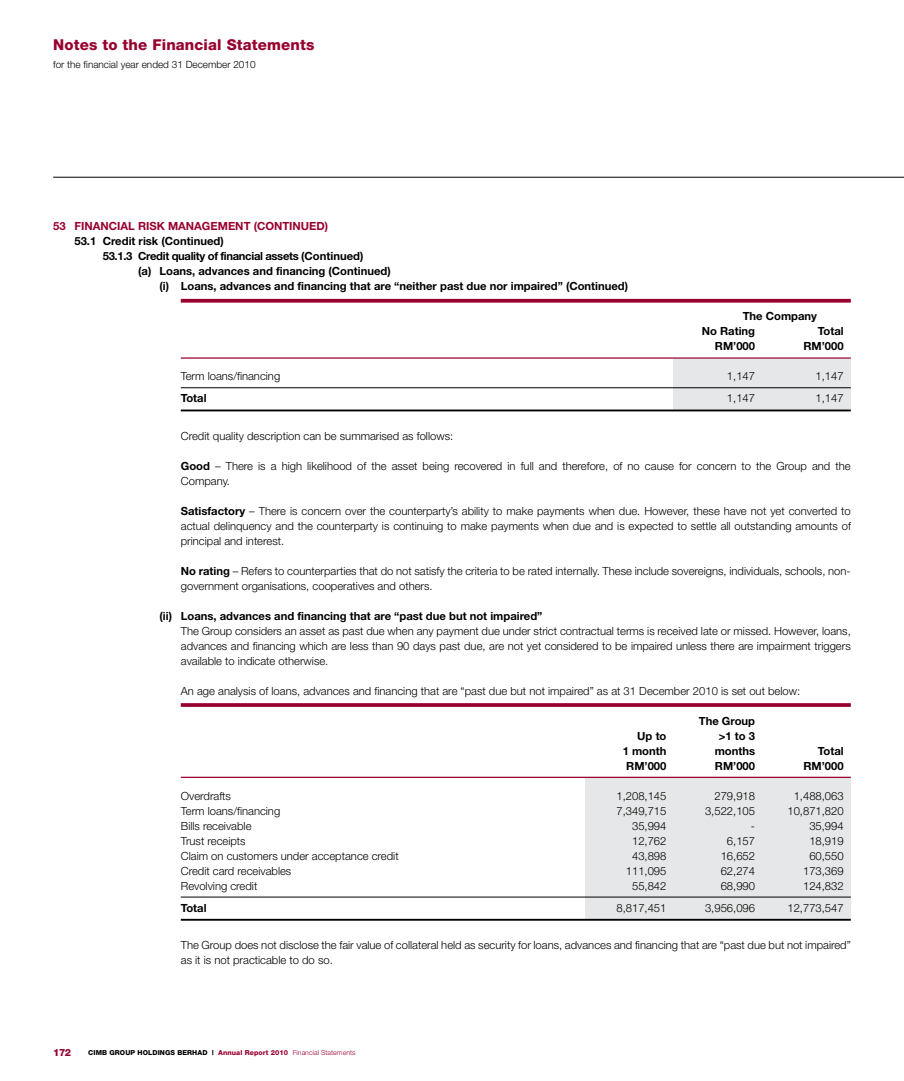
<style>
.page{position:relative;width:904px;height:1081px;background:#fff}
.page>*{position:absolute;margin:0;border:0;box-sizing:border-box;transform-origin:0 0}
.t1{font:800 15px "Helvetica Neue";letter-spacing:.01em;color:#98002e}
.t2{font:300 11.25px/15px "Helvetica Neue";color:#000}
.t3{font:700 11.25px/15px "Helvetica Neue";color:#000}
.t4{font:700 11.25px "Helvetica Neue";letter-spacing:-.03em;color:#000}
.t5{font:700 11.25px "Helvetica Neue";color:#98002e}
.t6{font:300 10px "Helvetica Neue";color:#000}
.t7{font:800 10px "Helvetica Neue";color:#98002e}
.t8{font:800 6.88px "Helvetica Neue";letter-spacing:.01em;color:#000}
.s1{font-weight:700}
.s2{color:#98002e}
.s3{font-weight:300;color:#98002e}
</style>
<div class="page">
<hr style="left:53px;top:177px;width:851px;height:1px;background:#000">
<div style="left:673px;top:359px;width:177px;height:50px;background:#e6e7e8"></div>
<div style="left:585px;top:777px;width:265px;height:142px;background:#e6e7e8"></div>
<svg style="left:181px;top:299px;width:669px;height:4px;background:#a11841"></svg>
<hr style="left:181px;top:357px;width:669px;height:2px;background:#98002e">
<hr style="left:181px;top:387px;width:669px;height:1px;background:#000">
<hr style="left:181px;top:409px;width:669px;height:2px;background:#000">
<svg style="left:181px;top:703px;width:669px;height:4px;background:#9e0f3a"></svg>
<hr style="left:181px;top:777px;width:669px;height:1px;background:#98002e">
<hr style="left:181px;top:897px;width:669px;height:1px;background:#000">
<hr style="left:181px;top:919px;width:669px;height:1px;background:#000">
<h1 class="t1" style="left:53px;top:36px;width:263px">Notes to the Financial Statements</h1>
<p class="t6" style="left:53px;top:58px;width:204px">for the financial year ended 31 December 2010</p>
<p class="t5" style="left:53px;top:219px;width:167px">53 Financial Risk Manageme</p>
<p class="t5" style="left:235px;top:219px;width:94px">nt (Conti nued)</p>
<p class="t3" style="left:74px;top:233px;width:151px">53.1 Credit risk (Continued)</p>
<p class="t4" style="left:103px;top:249px;width:262px">53.1.3 Credit quality of financial assets (Continued)</p>
<p class="t3" style="left:138px;top:263px;width:254px">(a) Loans, advances and financing (Continued)</p>
<p class="t3" style="left:159px;top:278px;width:470px">(i) Loans, advances and financing that are “neither past due nor impaired” (Continued)</p>
<p class="t3" style="left:701px;top:308px;width:117px;text-indent:41px">The Company<br>No Rating</p>
<p class="t3" style="left:818px;top:323px;width:27px">Total</p>
<p class="t3" style="left:715px;top:338px;width:42px">RM’000</p>
<p class="t3" style="left:803px;top:338px;width:42px">RM’000</p>
<p class="t2" style="left:181px;top:368px;width:101px">Term loans/financing</p>
<p class="t2" style="left:727px;top:368px;width:30px">1,147</p>
<p class="t2" style="left:815px;top:368px;width:30px">1,147</p>
<p class="t3" style="left:181px;top:391px;width:27px">Total</p>
<p class="t2" style="left:727px;top:391px;width:30px">1,147</p>
<p class="t2" style="left:815px;top:391px;width:30px">1,147</p>
<p class="t2" style="left:181px;top:428px;width:274px">Credit quality description can be summarised as follows:</p>
<p class="t2" style="left:181px;top:458px;width:671px"><span class="s1">Good</span> – There is a high likelihood of the asset being recovered in full and therefore, of no cause for concern to the Group and the<br>Company.</p>
<p class="t2" style="left:181px;top:503px;width:671px;text-align:justify"><span class="s1">Satisfactory</span> – There is concern over the counterparty’s ability to make payments when due. However, these have not yet converted to actual delinquency and the counterparty is continuing to make payments when due and is expected to settle all outstanding amounts of principal and interest.</p>
<p class="t2" style="left:181px;top:563px;width:671px"><span class="s1">No rating</span> – Refers to counterparties that do not satisfy the criteria to be rated internally. These include sovereigns, individuals, schools, non&shy;government organisations, cooperatives and others.</p>
<p class="t3" style="left:159px;top:608px;width:384px">(ii) Loans, advances and financing that are “past due but not impaired”</p>
<p class="t2" style="left:181px;top:623px;width:671px;text-align:justify">The Group considers an asset as past due when any payment due under strict contractual terms is received late or missed. However, loans, advances and financing which are less than 90 days past due, are not yet considered to be impaired unless there are impairment triggers available to indicate otherwise.</p>
<p class="t2" style="left:181px;top:683px;width:621px">An age analysis of loans, advances and financing that are “past due but not impaired” as at 31 December 2010 is set out below:</p>
<p class="t3" style="left:698px;top:713px;width:58px">The Group</p>
<p class="t3" style="left:637px;top:728px;width:31px">U p to</p>
<p class="t3" style="left:718px;top:728px;width:38px">&gt;1 to 3</p>
<p class="t3" style="left:622px;top:743px;width:45px">1 month</p>
<p class="t3" style="left:714px;top:743px;width:42px">months</p>
<p class="t3" style="left:818px;top:743px;width:27px">Total</p>
<p class="t3" style="left:626px;top:758px;width:42px">RM’000</p>
<p class="t3" style="left:715px;top:758px;width:42px">RM’000</p>
<p class="t3" style="left:803px;top:758px;width:42px">RM’000</p>
<p class="t2" style="left:181px;top:788px;width:52px">Overdrafts</p>
<p class="t2" style="left:616px;top:788px;width:52px">1,208,145</p>
<p class="t2" style="left:714px;top:788px;width:42px">279,918</p>
<p class="t2" style="left:793px;top:788px;width:52px">1,488,063</p>
<p class="t2" style="left:181px;top:803px;width:101px">Term loans/financing</p>
<p class="t2" style="left:616px;top:803px;width:52px">7,349,715</p>
<p class="t2" style="left:705px;top:803px;width:52px">3,522,105</p>
<p class="t2" style="left:787px;top:803px;width:58px">10,871,820</p>
<p class="t2" style="left:181px;top:818px;width:72px">Bills receivable</p>
<p class="t2" style="left:632px;top:818px;width:36px">35,994</p>
<p class="t2" style="left:751px;top:818px;width:6px">-</p>
<p class="t2" style="left:809px;top:818px;width:36px">35,994</p>
<p class="t2" style="left:181px;top:833px;width:66px">Trust receipts</p>
<p class="t2" style="left:632px;top:833px;width:36px">12,762</p>
<p class="t2" style="left:727px;top:833px;width:30px">6,157</p>
<p class="t2" style="left:809px;top:833px;width:36px">18,919</p>
<p class="t2" style="left:181px;top:848px;width:219px">Claim on customers under acceptance credit</p>
<p class="t2" style="left:632px;top:848px;width:36px">43,898</p>
<p class="t2" style="left:720px;top:848px;width:36px">16,652</p>
<p class="t2" style="left:809px;top:848px;width:36px">60,550</p>
<p class="t2" style="left:181px;top:863px;width:112px">Credit card receivables</p>
<p class="t2" style="left:626px;top:863px;width:42px">111,095</p>
<p class="t2" style="left:720px;top:863px;width:36px">62,274</p>
<p class="t2" style="left:803px;top:863px;width:42px">173,369</p>
<p class="t2" style="left:181px;top:878px;width:78px">Revolving credit</p>
<p class="t2" style="left:632px;top:878px;width:36px">55,842</p>
<p class="t2" style="left:720px;top:878px;width:36px">68,990</p>
<p class="t2" style="left:803px;top:878px;width:42px">124,832</p>
<p class="t3" style="left:181px;top:900px;width:27px">Total</p>
<p class="t2" style="left:616px;top:900px;width:52px">8,817,451</p>
<p class="t2" style="left:705px;top:900px;width:52px">3,956,096</p>
<p class="t2" style="left:787px;top:900px;width:58px">12,773,547</p>
<p class="t2" style="left:181px;top:937px;width:671px">The Group does not disclose the fair value of collateral held as security for loans, advances and financing that are “past due but not impaired” as it is not practicable to do so.</p>
<p class="t7" style="left:53px;top:1046px;width:20px">172</p>
<p class="t8" style="left:88px;top:1048px;width:269px">CIMB GROUP HOLDINGS BERHAD | <span class="s2">Annual Report 2010</span> <span class="s3">Financial Statements</span></p>
</div>
